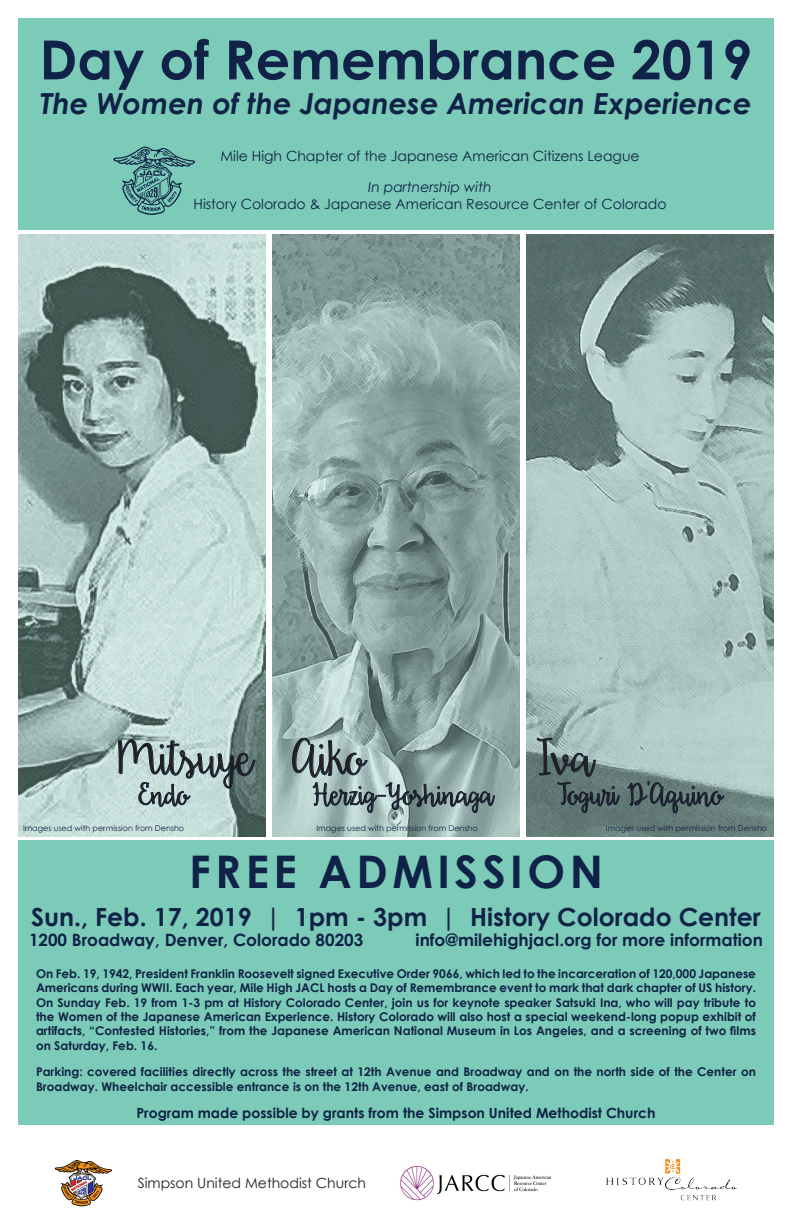
<style>
.page{position:relative;width:792px;height:1224px;background:#fff}
.page>*{position:absolute;margin:0;border:0;box-sizing:border-box;transform-origin:0 0}
.t1{font:700 54px "Century Gothic";color:#102247}
.t2{font:50px "Daydreamer";letter-spacing:-.07em;color:#231f20}
.t3{font:700 45px "Century Gothic";letter-spacing:.1em;color:#102247}
.t4{font:30px "Daydreamer";letter-spacing:-.06em;color:#231f20}
.t5{font:italic 700 29px "Century Gothic";color:#102247}
.t6{font:700 25px "Century Gothic";color:#102247}
.t7{font:700 17px "Century Gothic";color:#102247}
.t8{font:14px "Century Gothic";color:#102247}
.t9{font:700 14px "Century Gothic";color:#102247}
.t10{font:14px "Century Gothic";color:#231f20}
.t11{font:italic 14px "Century Gothic";color:#102247}
.t12{font:700 12px/14.4px "Century Gothic";color:#102247;text-align:justify}
.t13{font:8px "Century Gothic";color:#102247}
</style>
<div class="page">
<div style="left:18px;top:841px;width:756px;height:284px;background:#7ccbb8"></div>
<div style="left:18px;top:18px;width:756px;height:212px;background:#7ccbb8"></div>
<svg style="left:113px;top:146px;width:82px;height:69px"></svg>
<img style="left:607px;top:1159px;width:130px;height:42px">
<img style="left:400px;top:1166px;width:152px;height:34px">
<img style="left:54px;top:1160px;width:58px;height:46px">
<svg style="left:18px;top:234px;width:248px;height:602px;background:#9cb3af"></svg>
<svg style="left:272px;top:234px;width:248px;height:602px;background:#8ca4a1"></svg>
<svg style="left:526px;top:234px;width:248px;height:602px;background:#96aeaa"></svg>
<svg style="left:536px;top:737px;width:84px;height:76px;background:#6a8283"></svg>
<svg style="left:627px;top:774px;width:98px;height:42px;background:#61787b"></svg>
<svg style="left:118px;top:736px;width:138px;height:90px;background:#9fb7b6"></svg>
<svg style="left:292px;top:738px;width:203px;height:75px;background:#8ca3a5"></svg>
<h1 class="t1" style="left:40px;top:26px;width:714px">Day of Remembrance 2019</h1>
<h3 class="t5" style="left:40px;top:85px;width:713px">The Women of the Japanese American Experience</h3>
<p class="t8" style="left:220px;top:148px;width:421px">Mile High Chapter of the Japanese American Citizens League</p>
<p class="t11" style="left:368px;top:179px;width:125px">In partnership with</p>
<p class="t8" style="left:193px;top:195px;width:475px">History Colorado &amp; Japanese American Resource Center of Colorado</p>
<h2 class="t2" style="left:117px;top:732px;width:139px">Mitsuye</h2>
<h3 class="t4" style="left:138px;top:779px;width:53px">Endo</h3>
<h2 class="t2" style="left:292px;top:732px;width:77px">Aiko</h2>
<h3 class="t4" style="left:313px;top:779px;width:183px">Herzig-Yoshinaga</h3>
<h2 class="t2" style="left:537px;top:732px;width:61px">Iva</h2>
<h3 class="t4" style="left:558px;top:779px;width:168px">Toguri D’Aquino</h3>
<p class="t13" style="left:23px;top:823px;width:163px">Images used with permission from Densho</p>
<p class="t13" style="left:317px;top:823px;width:163px">Images used with permission from Densho</p>
<p class="t13" style="left:606px;top:823px;width:163px">Images used with permission from Densho</p>
<h3 class="t3" style="left:189px;top:843px;width:416px">FREE ADMISSION</h3>
<h3 class="t6" style="left:31px;top:901px;width:731px">Sun., Feb. 17, 2019 | 1pm - 3pm | History Colorado Center</h3>
<h3 class="t7" style="left:29px;top:929px;width:336px">1200 Broadway, Denver, Colorado 80203</h3>
<h3 class="t7" style="left:416px;top:929px;width:349px">info@milehighjacl.org for more information</h3>
<p class="t12" style="left:36px;top:966px;width:722px">On Feb. 19, 1942, President Franklin Roosevelt signed Executive Order 9066, which led to the incarceration of 120,000 Japanese Americans during WWII. Each year, Mile High JACL hosts a Day of Remembrance event to mark that dark chapter of US history.<br>On Sunday Feb. 19 from 1-3 pm at History Colorado Center, join us for keynote speaker Satsuki Ina, who will pay tribute to the Women of the Japanese American Experience. History Colorado will also host a special weekend-long popup exhibit of artifacts, “Contested Histories,” from the Japanese American National Museum in Los Angeles, and a screening of two films on Saturday, Feb. 16.</p>
<p class="t12" style="left:36px;top:1064px;width:721px">Parking: covered facilities directly across the street at 12th Avenue and Broadway and on the north side of the Center on<br>Broadway. Wheelchair accessible entrance is on the 12th Avenue, east of Broadway.</p>
<p class="t9" style="left:136px;top:1104px;width:521px">Program made possible by grants from the Simpson United Methodist Church</p>
<p class="t10" style="left:138px;top:1174px;width:230px">Simpson United Methodist Church</p>
</div>
